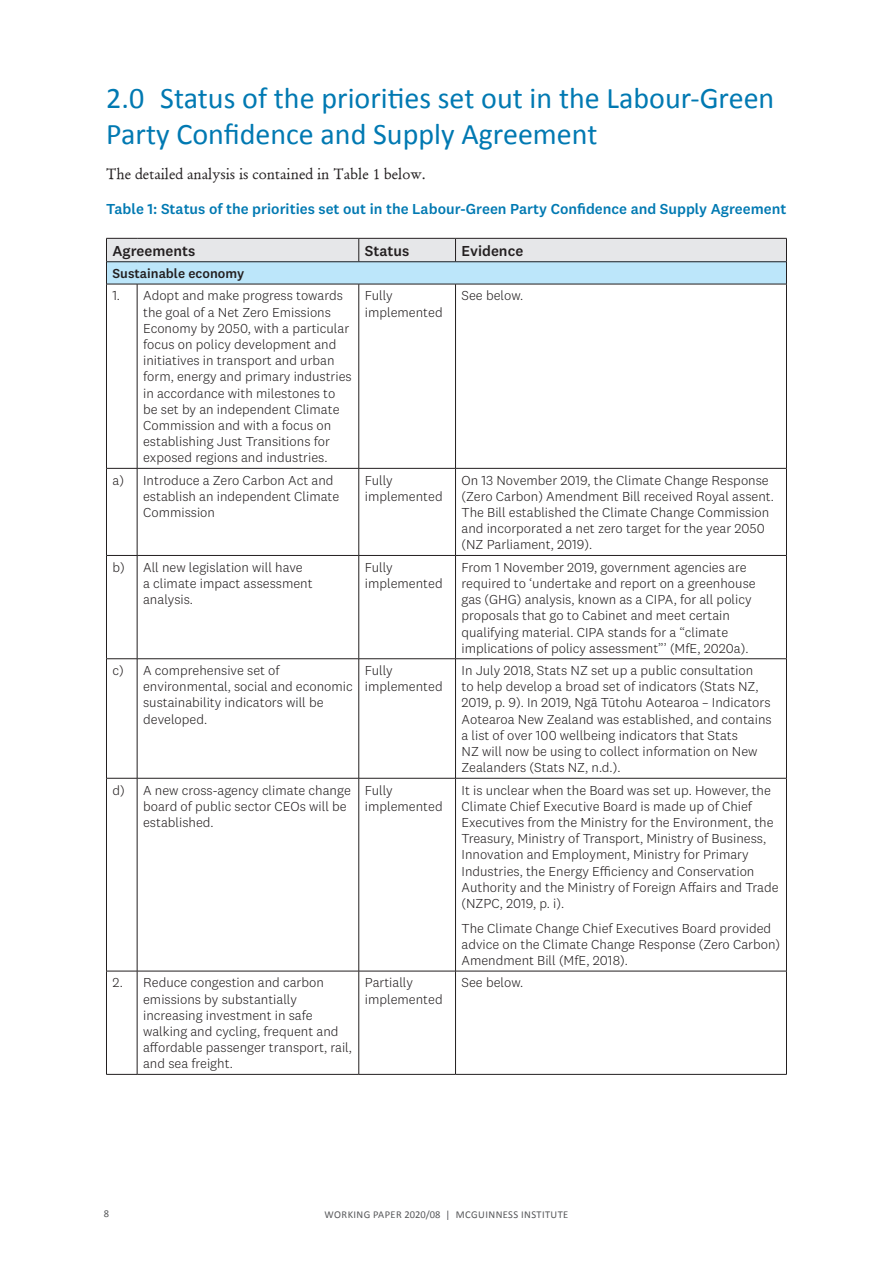
<style>
.page{position:relative;width:893px;height:1263px;background:#fff}
.page>*{position:absolute;margin:0;border:0;box-sizing:border-box;transform-origin:0 0}
.Body_reg{font:30px/36px "Calibri";color:#0079b2}
.Body_reg-2{font:500 15px "National 2";color:#0079b2}
.Body_reg-3{font:15px "Garamond Macronby Paul Kennett";color:#231f20}
.Paragraph_Style_3{font:500 15px "National 2";color:#231f20}
.Paragraph_Style_3-2{font:300 13.5px/16.2px "National 2";color:#231f20}
.Paragraph_Style_3-3{font:500 13.5px "National 2";color:#231f20}
.t1{font:10.5px "Calibri";letter-spacing:.04em;color:#57585a}
</style>
<div class="page">
<hr style="left:106px;top:284px;width:1px;height:184px;background:#231f20">
<hr style="left:137px;top:284px;width:1px;height:184px;background:#231f20">
<hr style="left:359px;top:284px;width:1px;height:184px;background:#231f20">
<hr style="left:455px;top:284px;width:1px;height:184px;background:#231f20">
<hr style="left:786px;top:284px;width:1px;height:184px;background:#231f20">
<hr style="left:106px;top:468px;width:31px;height:1px;background:#231f20">
<hr style="left:106px;top:468px;width:1px;height:87px;background:#231f20">
<hr style="left:137px;top:468px;width:222px;height:1px;background:#231f20">
<hr style="left:137px;top:468px;width:1px;height:87px;background:#231f20">
<hr style="left:359px;top:468px;width:96px;height:1px;background:#231f20">
<hr style="left:359px;top:468px;width:1px;height:87px;background:#231f20">
<hr style="left:455px;top:468px;width:332px;height:1px;background:#231f20">
<hr style="left:455px;top:468px;width:1px;height:87px;background:#231f20">
<hr style="left:786px;top:468px;width:1px;height:87px;background:#231f20">
<hr style="left:106px;top:555px;width:31px;height:1px;background:#231f20">
<hr style="left:106px;top:556px;width:1px;height:102px;background:#231f20">
<hr style="left:137px;top:555px;width:222px;height:1px;background:#231f20">
<hr style="left:137px;top:556px;width:1px;height:102px;background:#231f20">
<hr style="left:359px;top:555px;width:96px;height:1px;background:#231f20">
<hr style="left:359px;top:556px;width:1px;height:102px;background:#231f20">
<hr style="left:455px;top:555px;width:332px;height:1px;background:#231f20">
<hr style="left:455px;top:556px;width:1px;height:102px;background:#231f20">
<hr style="left:786px;top:556px;width:1px;height:102px;background:#231f20">
<hr style="left:106px;top:658px;width:31px;height:1px;background:#231f20">
<hr style="left:106px;top:659px;width:1px;height:119px;background:#231f20">
<hr style="left:137px;top:658px;width:222px;height:1px;background:#231f20">
<hr style="left:137px;top:659px;width:1px;height:119px;background:#231f20">
<hr style="left:359px;top:658px;width:96px;height:1px;background:#231f20">
<hr style="left:359px;top:659px;width:1px;height:119px;background:#231f20">
<hr style="left:455px;top:658px;width:332px;height:1px;background:#231f20">
<hr style="left:455px;top:659px;width:1px;height:119px;background:#231f20">
<hr style="left:786px;top:659px;width:1px;height:119px;background:#231f20">
<hr style="left:106px;top:778px;width:31px;height:1px;background:#231f20">
<hr style="left:106px;top:778px;width:1px;height:193px;background:#231f20">
<hr style="left:137px;top:778px;width:222px;height:1px;background:#231f20">
<hr style="left:137px;top:778px;width:1px;height:193px;background:#231f20">
<hr style="left:359px;top:778px;width:96px;height:1px;background:#231f20">
<hr style="left:359px;top:778px;width:1px;height:193px;background:#231f20">
<hr style="left:455px;top:778px;width:332px;height:1px;background:#231f20">
<hr style="left:455px;top:778px;width:1px;height:193px;background:#231f20">
<hr style="left:786px;top:778px;width:1px;height:193px;background:#231f20">
<hr style="left:106px;top:971px;width:31px;height:1px;background:#231f20">
<hr style="left:106px;top:971px;width:1px;height:103px;background:#231f20">
<hr style="left:137px;top:971px;width:222px;height:1px;background:#231f20">
<hr style="left:137px;top:971px;width:1px;height:103px;background:#231f20">
<hr style="left:359px;top:971px;width:96px;height:1px;background:#231f20">
<hr style="left:359px;top:971px;width:1px;height:103px;background:#231f20">
<hr style="left:455px;top:971px;width:332px;height:1px;background:#231f20">
<hr style="left:455px;top:971px;width:1px;height:103px;background:#231f20">
<hr style="left:786px;top:971px;width:1px;height:103px;background:#231f20">
<hr style="left:106px;top:1074px;width:31px;height:1px;background:#231f20">
<hr style="left:137px;top:1074px;width:222px;height:1px;background:#231f20">
<hr style="left:359px;top:1074px;width:96px;height:1px;background:#231f20">
<hr style="left:455px;top:1074px;width:332px;height:1px;background:#231f20">
<svg style="left:106px;top:238px;width:681px;height:46px;background:#c7dbe6"></svg>
<hr style="left:106px;top:284px;width:31px;height:1px;background:#231f20">
<hr style="left:137px;top:284px;width:222px;height:1px;background:#231f20">
<hr style="left:359px;top:284px;width:96px;height:1px;background:#231f20">
<hr style="left:455px;top:284px;width:332px;height:1px;background:#231f20">
<p class="Body_reg" style="left:106px;top:80px;width:669px">2.0 Status of the priorities set out in the Labour-Green<br>Party Confidence and Supply Agreement</p>
<p class="Body_reg-3" style="left:106px;top:163px;width:321px">The detailed analysis is contained in Table 1 below.</p>
<p class="Body_reg-2" style="left:106px;top:199px;width:682px">Table 1: Status of the priorities set out in the Labour-Green Party Confidence and Supply Agreement</p>
<p class="Paragraph_Style_3" style="left:112px;top:241px;width:84px">Agreements</p>
<p class="Paragraph_Style_3" style="left:365px;top:241px;width:46px">Status</p>
<p class="Paragraph_Style_3" style="left:461px;top:241px;width:63px">Evidence</p>
<p class="Paragraph_Style_3-3" style="left:112px;top:265px;width:133px">Sustainable economy</p>
<p class="Paragraph_Style_3-2" style="left:112px;top:287px;width:9px">1.</p>
<p class="Paragraph_Style_3-2" style="left:143px;top:287px;width:210px">Adopt and make progress towards the goal of a Net Zero Emissions Economy by 2050, with a particular focus on policy development and initiatives in transport and urban form, energy and primary industries in accordance with milestones to be set by an independent Climate Commission and with a focus on establishing Just Transitions for exposed regions and industries.</p>
<p class="Paragraph_Style_3-2" style="left:365px;top:287px;width:79px">Fully implemented</p>
<p class="Paragraph_Style_3-2" style="left:461px;top:287px;width:63px">See below.</p>
<p class="Paragraph_Style_3-2" style="left:112px;top:472px;width:13px">a)</p>
<p class="Paragraph_Style_3-2" style="left:143px;top:472px;width:198px">Introduce a Zero Carbon Act and establish an independent Climate<br>Commission</p>
<p class="Paragraph_Style_3-2" style="left:365px;top:472px;width:79px">Fully implemented</p>
<p class="Paragraph_Style_3-2" style="left:461px;top:472px;width:314px">On 13 November 2019, the Climate Change Response (Zero Carbon) Amendment Bill received Royal assent.<br>The Bill established the Climate Change Commission and incorporated a net zero target for the year 2050 (NZ Parliament, 2019).</p>
<p class="Paragraph_Style_3-2" style="left:112px;top:559px;width:14px">b)</p>
<p class="Paragraph_Style_3-2" style="left:143px;top:559px;width:171px">All new legislation will have a climate impact assessment analysis.</p>
<p class="Paragraph_Style_3-2" style="left:365px;top:559px;width:79px">Fully implemented</p>
<p class="Paragraph_Style_3-2" style="left:461px;top:559px;width:296px">From 1 November 2019, government agencies are required to ‘undertake and report on a greenhouse gas (GHG) analysis, known as a CIPA, for all policy proposals that go to Cabinet and meet certain qualifying material. CIPA stands for a “climate implications of policy assessment”’ (MfE, 2020a).</p>
<p class="Paragraph_Style_3-2" style="left:112px;top:662px;width:13px">c)</p>
<p class="Paragraph_Style_3-2" style="left:143px;top:662px;width:211px">A comprehensive set of environmental, social and economic sustainability indicators will be developed.</p>
<p class="Paragraph_Style_3-2" style="left:365px;top:662px;width:79px">Fully implemented</p>
<p class="Paragraph_Style_3-2" style="left:461px;top:662px;width:312px">In July 2018, Stats NZ set up a public consultation<br>to help develop a broad set of indicators (Stats NZ, 2019, p. 9). In 2019, Ngā Tūtohu Aotearoa – Indicators Aotearoa New Zealand was established, and contains a list of over 100 wellbeing indicators that Stats<br>NZ will now be using to collect information on New Zealanders (Stats NZ, n.d.).</p>
<p class="Paragraph_Style_3-2" style="left:112px;top:782px;width:14px">d)</p>
<p class="Paragraph_Style_3-2" style="left:143px;top:782px;width:209px">A new cross-agency climate change board of public sector CEOs will be established.</p>
<p class="Paragraph_Style_3-2" style="left:365px;top:782px;width:79px">Fully implemented</p>
<p class="Paragraph_Style_3-2" style="left:461px;top:782px;width:319px">It is unclear when the Board was set up. However, the Climate Chief Executive Board is made up of Chief Executives from the Ministry for the Environment, the Treasury, Ministry of Transport, Ministry of Business, Innovation and Employment, Ministry for Primary Industries, the Energy Efficiency and Conservation Authority and the Ministry of Foreign Affairs and Trade (NZPC, 2019, p. i).</p>
<p class="Paragraph_Style_3-2" style="left:461px;top:920px;width:320px">The Climate Change Chief Executives Board provided advice on the Climate Change Response (Zero Carbon)<br>Amendment Bill (MfE, 2018).</p>
<p class="Paragraph_Style_3-2" style="left:112px;top:974px;width:12px">2.</p>
<p class="Paragraph_Style_3-2" style="left:143px;top:974px;width:210px">Reduce congestion and carbon emissions by substantially increasing investment in safe walking and cycling, frequent and affordable passenger transport, rail, and sea freight.</p>
<p class="Paragraph_Style_3-2" style="left:365px;top:974px;width:79px">Partially implemented</p>
<p class="Paragraph_Style_3-2" style="left:461px;top:974px;width:63px">See below.</p>
<p class="t1" style="left:104px;top:1207px;width:7px">8</p>
<p class="t1" style="left:325px;top:1207px;width:245px">WORKING PAPER 2020/08 | MCGUINNESS INSTITUTE</p>
</div>
